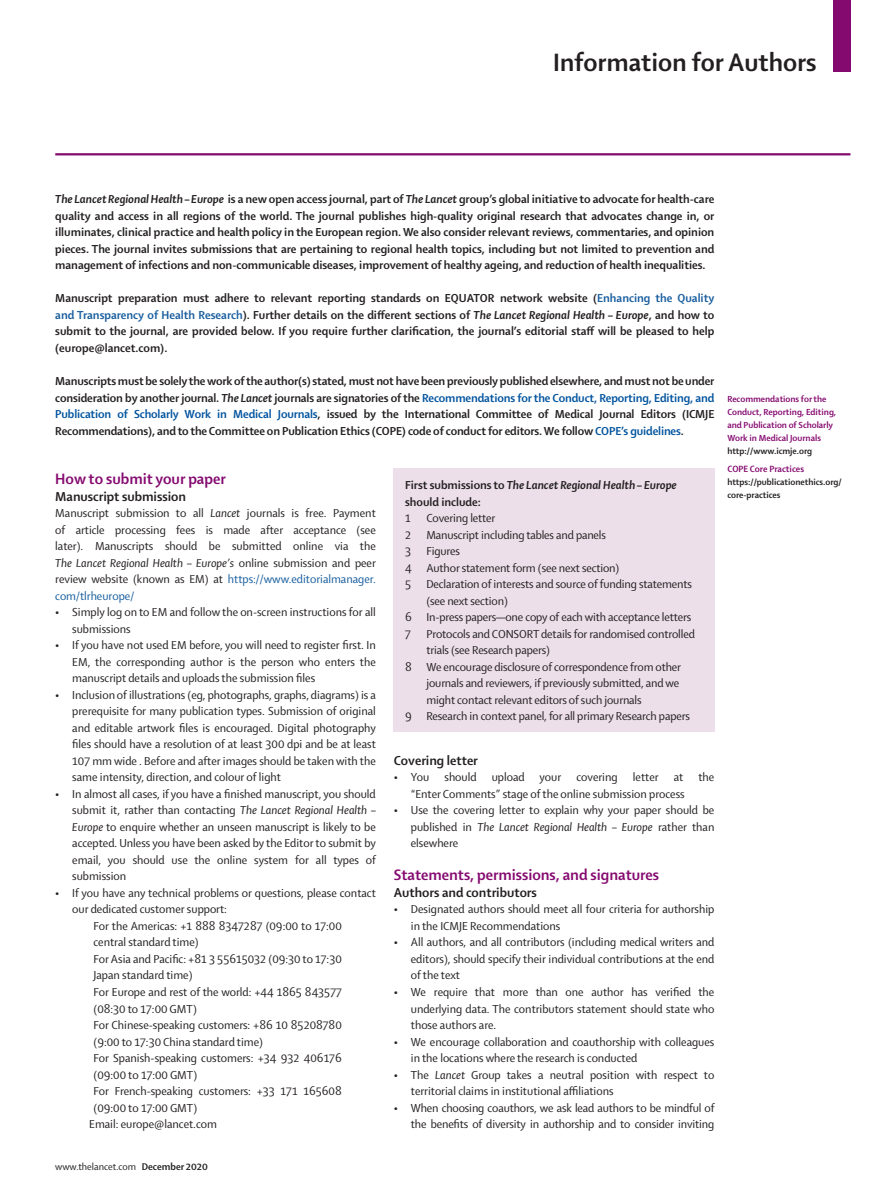
<style>
.page{position:relative;width:893px;height:1200px;background:#fff}
.page>*{position:absolute;margin:0;border:0;box-sizing:border-box;transform-origin:0 0}
.t1{font:700 27px "Shaker 2 Lancet";color:#231f20}
.heading_2__plum{font:700 16.2px "Shaker 2 Lancet";color:#850a70}
.heading_2__plum-2{font:700 13.95px "Shaker 2 Lancet";color:#231f20}
.heading_3{font:700 13.95px "Shaker 2 Lancet";color:#231f20}
.text_first__sans{font:12.45px/16.5px "Shaker 2 Lancet";color:#231f20}
.text_first__sans-2{font:700 12.45px/16.5px "Shaker 2 Lancet";color:#231f20;text-align:justify}
.text_body__sans{font:12.45px/16.5px "Shaker 2 Lancet";color:#231f20}
.text_body__sans-2{font:700 12.45px/16.5px "Shaker 2 Lancet";color:#231f20;text-align:justify}
.heading_2__plum-3{font:12.45px/16.5px "Shaker 2 Lancet";color:#231f20;text-align:justify}
.t2{font:10.5px "Shaker 2 Lancet";color:#231f20}
.nav_RHP{font:700 9.75px "Shaker 2 Lancet";color:#850a70}
.nav_RHP-2{font:700 9.45px/13px "Shaker 2 Lancet";color:#850a70}
.nav_RHP-3{font:700 9.45px/13.2px "Shaker 2 Lancet";color:#231f20}
.s1{font-style:italic}
.s2{color:#175d9e}
.s3{color:#01539e}
.s4{font-weight:700}
.s5{color:#231f20}
</style>
<div class="page">
<div style="left:833px;top:0;width:17px;height:71px;background:#850a70"></div>
<hr style="left:55px;top:153px;width:795px;height:2px;background:#850a70">
<div style="left:394px;top:468px;width:321px;height:263px;background:#ecdfea"></div>
<h1 class="t1" style="left:553px;top:45px;width:265px">Information for Authors</h1>
<p class="text_first__sans-2" style="left:55px;top:190px;width:661px"><span class="s1">The Lancet Regional Health – Europe</span> is a new open access journal, part of <span class="s1">The Lancet</span> group’s global initiative to advocate for health-care quality and access in all regions of the world. The journal publishes high-quality original research that advocates change in, or illuminates, clinical practice and health policy in the European region. We also consider relevant reviews, commentaries, and opinion pieces. The journal invites submissions that are pertaining to regional health topics, including but not limited to prevention and management of infections and non-communicable diseases, improvement of healthy ageing, and reduction of health inequalities.</p>
<p class="text_body__sans-2" style="left:55px;top:289px;width:661px">Manuscript preparation must adhere to relevant reporting standards on EQUATOR network website (<span class="s2">Enhancing the Quality and Transparency of Health Research</span>). Further details on the different sections of <span class="s1">The Lancet Regional Health – Europe</span>, and how to submit to the journal, are provided below. If you require further clarification, the journal’s editorial staff will be pleased to help (europe@lancet.com).</p>
<p class="text_first__sans-2" style="left:55px;top:372px;width:661px">Manuscripts must be solely the work of the author(s) stated, must not have been previously published elsewhere, and must not be under consideration by another journal. <span class="s1">The Lancet</span> journals are signatories of the <span class="s3">Recommendations for the Conduct, Reporting, Editing, and Publication of Scholarly Work in Medical Journals</span>, issued by the International Committee of Medical Journal Editors (ICMJE Recommendations), and to the Committee on Publication Ethics (COPE) code of conduct for editors. We follow <span class="s3">COPE’s guidelines</span>.</p>
<p class="heading_2__plum" style="left:55px;top:468px;width:172px">How to submit your paper</p>
<p class="heading_2__plum-2" style="left:55px;top:487px;width:132px">Manuscript submission</p>
<p class="heading_2__plum-3" style="left:55px;top:504px;width:322px">Manuscript submission to all <span class="s1">Lancet</span> journals is free. Payment of article processing fees is made after acceptance (see later). Manuscripts should be submitted online via the <span class="s1">The Lancet Regional Health – Europe’s</span> online submission and peer review website (known as EM) at <span class="s2">https://www.editorialmanager. com/tlrheurope/</span></p>
<p class="text_first__sans" style="left:72px;top:603px;width:305px;text-indent:-17px">• Simply log on to EM and follow the on-screen instructions for all submissions</p>
<p class="text_first__sans" style="left:72px;top:636px;width:305px;text-align:justify;text-indent:-17px">• If you have not used EM before, you will need to register first. In EM, the corresponding author is the person who enters the manuscript details and uploads the submission files</p>
<p class="text_first__sans" style="left:72px;top:685px;width:305px;text-align:justify;text-indent:-17px">• Inclusion of illustrations (eg, photographs, graphs, diagrams) is a prerequisite for many publication types. Submission of original and editable artwork files is encouraged. Digital photography files should have a resolution of at least 300 dpi and be at least 107 mm wide . Before and after images should be taken with the same intensity, direction, and colour of light</p>
<p class="text_first__sans" style="left:72px;top:784px;width:305px;text-align:justify;text-indent:-17px">• In almost all cases, if you have a finished manuscript, you should submit it, rather than contacting <span class="s1">The Lancet Regional Health – Europe</span> to enquire whether an unseen manuscript is likely to be accepted. Unless you have been asked by the Editor to submit by email, you should use the online system for all types of submission</p>
<p class="text_first__sans" style="left:72px;top:883px;width:305px;text-indent:-17px">• If you have any technical problems or questions, please contact our dedicated customer support:</p>
<p class="text_first__sans" style="left:94px;top:916px;width:250px">For the Americas: +1 888 8347287 (09:00 to 17:00 central standard time)</p>
<p class="text_first__sans" style="left:94px;top:949px;width:250px">For Asia and Pacific: +81 3 55615032 (09:30 to 17:30<br>Japan standard time)</p>
<p class="text_first__sans" style="left:94px;top:982px;width:250px">For Europe and rest of the world: +44 1865 843577 (08:30 to 17:00 GMT)</p>
<p class="text_first__sans" style="left:94px;top:1015px;width:250px">For Chinese-speaking customers: +86 10 85208780 (9:00 to 17:30 China standard time)</p>
<p class="text_first__sans" style="left:94px;top:1048px;width:250px">For Spanish-speaking customers: +34 932 406176 (09:00 to 17:00 GMT)</p>
<p class="text_first__sans" style="left:94px;top:1081px;width:250px">For French-speaking customers: +33 171 165608 (09:00 to 17:00 GMT)</p>
<p class="text_first__sans" style="left:89px;top:1114px;width:129px">Email: europe@lancet.com</p>
<p class="t2" style="left:55px;top:1159px;width:154px">www.thelancet.com <span class="s4">December 2020</span></p>
<p class="text_first__sans-2" style="left:405px;top:476px;width:273px">First submissions to <span class="s1">The Lancet Regional Health – Europe </span>should include:</p>
<p class="text_first__sans" style="left:405px;top:509px;width:7px">1</p>
<p class="text_first__sans" style="left:426px;top:509px;width:70px">Covering letter</p>
<p class="text_first__sans" style="left:405px;top:525px;width:202px">2 Manuscript including tables and panels</p>
<p class="text_first__sans" style="left:405px;top:542px;width:56px">3 Figures</p>
<p class="text_first__sans" style="left:405px;top:558px;width:216px">4 Author statement form (see next section)</p>
<p class="text_first__sans" style="left:426px;top:575px;width:267px;text-indent:-21px">5 Declaration of interests and source of funding statements (see next section)</p>
<p class="text_first__sans" style="left:405px;top:608px;width:288px">6 In-press papers—one copy of each with acceptance letters</p>
<p class="text_first__sans" style="left:426px;top:624px;width:270px;text-indent:-21px">7 Protocols and CONSORT details for randomised controlled trials (see Research papers)</p>
<p class="text_first__sans" style="left:426px;top:657px;width:256px;text-indent:-21px">8 We encourage disclosure of correspondence from other journals and reviewers, if previously submitted, and we might contact relevant editors of such journals</p>
<p class="text_first__sans" style="left:405px;top:707px;width:286px">9 Research in context panel, for all primary Research papers</p>
<p class="heading_3" style="left:394px;top:751px;width:86px">Covering letter</p>
<p class="text_first__sans" style="left:411px;top:768px;width:305px;text-indent:-17px">• You should upload your covering letter at the “Enter Comments” stage of the online submission process</p>
<p class="text_first__sans" style="left:411px;top:801px;width:305px;text-align:justify;text-indent:-17px">• Use the covering letter to explain why your paper should be published in <span class="s1">The Lancet Regional Health – Europe</span> rather than elsewhere</p>
<p class="heading_2__plum" style="left:394px;top:864px;width:267px">Statements, permissions, and signatures</p>
<p class="heading_2__plum-2" style="left:394px;top:883px;width:145px">Authors and contributors</p>
<p class="text_first__sans" style="left:411px;top:900px;width:305px;text-indent:-17px">• Designated authors should meet all four criteria for authorship in the ICMJE Recommendations</p>
<p class="text_first__sans" style="left:411px;top:933px;width:305px;text-align:justify;text-indent:-17px">• All authors, and all contributors (including medical writers and editors), should specify their individual contributions at the end of the text</p>
<p class="text_body__sans" style="left:411px;top:982px;width:305px;text-align:justify;text-indent:-17px">• We require that more than one author has verified the underlying data. The contributors statement should state who those authors are.</p>
<p class="text_body__sans" style="left:411px;top:1032px;width:305px;text-indent:-17px">• We encourage collaboration and coauthorship with colleagues in the locations where the research is conducted</p>
<p class="text_body__sans" style="left:411px;top:1065px;width:305px;text-indent:-17px">• The <span class="s1">Lancet</span> Group takes a neutral position with respect to territorial claims in institutional affiliations</p>
<p class="text_body__sans" style="left:394px;top:1098px;width:322px;text-align:right">• When choosing coauthors, we ask lead authors to be mindful of the benefits of diversity in authorship and to consider inviting</p>
<p class="nav_RHP-2" style="left:727px;top:391px;width:110px">Recommendations for the<br>Conduct, Reporting, Editing, and Publication of Scholarly<br>Work in Medical Journals <span class="s5">http://www.icmje.org</span></p>
<p class="nav_RHP" style="left:727px;top:462px;width:78px">COPE Core Practices</p>
<p class="nav_RHP-3" style="left:727px;top:474px;width:116px">https://publicationethics.org/ core-practices</p>
</div>
